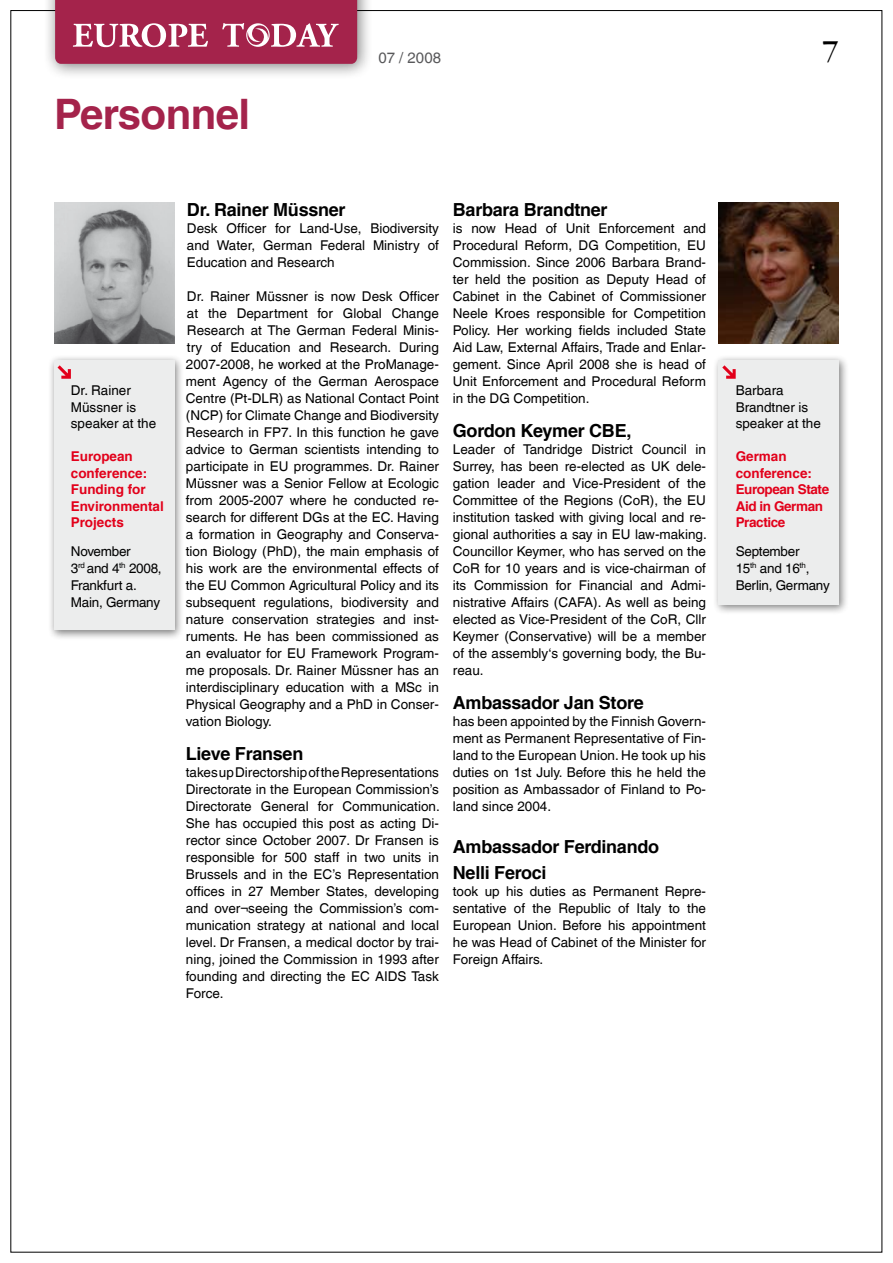
<style>
.page{position:relative;width:893px;height:1263px;background:#fff}
.page>*{position:absolute;margin:0;border:0;box-sizing:border-box;transform-origin:0 0}
.t1{font:700 42px "Helvetica LT Com";color:#a4234b}
.t2{font:31.5px "Garamond";color:#000}
.t3{font:700 18px/25.5px "Helvetica LT Com";letter-spacing:-.015em;color:#000}
.t4{font:15px "Helvetica LT Com";color:#58585a}
.t5{font:13.5px/17px "Helvetica LT Com";color:#000;text-align:justify}
.t6{font:13.5px/17px "Helvetica LT Com";letter-spacing:-.02em;color:#000}
.t7{font:700 13.5px/16.5px "Helvetica LT Com";color:#e2001a}
.t8{font:700 13.5px/16.5px "Helvetica LT Com";letter-spacing:-.03em;color:#e2001a}
</style>
<div class="page">
<div style="left:42px;top:0;width:347px;height:93px;background:#000;opacity:.5"></div>
<svg style="left:55px;top:0;width:302px;height:64px;background:#ae3d60"></svg>
<img style="left:54px;top:202px;width:120px;height:141px">
<img style="left:719px;top:202px;width:120px;height:141px">
<div style="left:48px;top:354px;width:145px;height:293px;background:#000;opacity:.5"></div>
<div style="left:54px;top:360px;width:120px;height:270px;background:#eceded"></div>
<svg style="left:58px;top:365px;width:13px;height:14px"></svg>
<div style="left:713px;top:354px;width:144px;height:268px;background:#000;opacity:.5"></div>
<div style="left:719px;top:360px;width:120px;height:244px;background:#eceded"></div>
<svg style="left:722px;top:365px;width:14px;height:14px"></svg>
<h1 class="t1" style="left:54px;top:88px;width:198px">Personnel</h1>
<p class="t4" style="left:378px;top:49px;width:64px">07 / 2008</p>
<h2 class="t2" style="left:822px;top:32px;width:18px">7</h2>
<p class="t5" style="left:71px;top:382px;width:87px;line-height:16.5px;text-align:left">Dr. Rainer<br>Müssner is speaker at the</p>
<p class="t7" style="left:71px;top:448px;width:94px">European conference:<br>Funding for<br>Environmental<br>Projects</p>
<p class="t6" style="left:71px;top:542px;width:92px">November<br>3<sup>rd</sup> and 4<sup>th</sup> 2008,<br>Frankfurt a.<br>Main, Germany</p>
<h3 class="t3" style="left:187px;top:197px;width:160px">Dr. Rainer Müssner</h3>
<p class="t5" style="left:187px;top:219px;width:254px">Desk Officer for Land-Use, Biodiversity and Water, German Federal Ministry of Education and Research</p>
<p class="t5" style="left:186px;top:287px;width:255px">Dr. Rainer Müssner is now Desk Officer at the Department for Global Change Research at The German Federal Minis&shy;try of Education and Research. During 2007-2008, he worked at the ProManage&shy;ment Agency of the German Aerospace Centre (Pt-DLR) as National Contact Point (NCP) for Climate Change and Biodiversity Research in FP7. In this function he gave advice to German scientists intending to participate in EU programmes. Dr. Rainer Müssner was a Senior Fellow at Ecologic from 2005-2007 where he conducted re&shy;search for different DGs at the EC. Having a formation in Geography and Conserva&shy;tion Biology (PhD), the main emphasis of his work are the environmental effects of the EU Common Agricultural Policy and its subsequent regulations, biodiversity and nature conservation strategies and inst&shy;ruments. He has been commissioned as an evaluator for EU Framework Program&shy;me proposals. Dr. Rainer Müssner has an interdisciplinary education with a MSc in Physical Geography and a PhD in Conser&shy;vation Biology.</p>
<h3 class="t3" style="left:186px;top:741px;width:119px">Lieve Fransen</h3>
<p class="t5" style="left:186px;top:764px;width:255px">takes up Directorship of the Representations Directorate in the European Commission’s Directorate General for Communication.<br>She has occupied this post as acting Di&shy;rector since October 2007. Dr Fransen is responsible for 500 staff in two units in Brussels and in the EC’s Representation offices in 27 Member States, developing and over¬seeing the Commission’s com&shy;munication strategy at national and local level. Dr Fransen, a medical doctor by trai&shy;ning, joined the Commission in 1993 after founding and directing the EC AIDS Task Force.</p>
<h3 class="t3" style="left:453px;top:197px;width:156px">Barbara Brandtner</h3>
<p class="t5" style="left:453px;top:219px;width:255px">is now Head of Unit Enforcement and Procedural Reform, DG Competition, EU Commission. Since 2006 Barbara Brand&shy;ter held the position as Deputy Head of Cabinet in the Cabinet of Commissioner Neele Kroes responsible for Competition Policy. Her working fields included State Aid Law, External Affairs, Trade and Enlar&shy;gement. Since April 2008 she is head of Unit Enforcement and Procedural Reform in the DG Competition.</p>
<h3 class="t3" style="left:453px;top:418px;width:150px">Gordon Keymer CBE</h3>
<h3 class="t3" style="left:626px;top:418px;width:7px">,</h3>
<p class="t5" style="left:453px;top:440px;width:255px">Leader of Tandridge District Council in Surrey, has been re-elected as UK dele&shy;gation leader and Vice-President of the Committee of the Regions (CoR), the EU institution tasked with giving local and re&shy;gional authorities a say in EU law-making.<br>Councillor Keymer, who has served on the CoR for 10 years and is vice-chairman of its Commission for Financial and Admi&shy;nistrative Affairs (CAFA). As well as being elected as Vice-President of the CoR, Cllr Keymer (Conservative) will be a member of the assembly‘s governing body, the Bu&shy;reau.</p>
<h3 class="t3" style="left:453px;top:690px;width:192px">Ambassador Jan Store</h3>
<p class="t5" style="left:453px;top:713px;width:255px">has been appointed by the Finnish Govern&shy;ment as Permanent Representative of Fin&shy;land to the European Union. He took up his duties on 1st July. Before this he held the position as Ambassador of Finland to Po&shy;land since 2004.</p>
<h3 class="t3" style="left:453px;top:834px;width:208px">Ambassador Ferdinando<br>Nelli Feroci</h3>
<p class="t5" style="left:453px;top:883px;width:255px">took up his duties as Permanent Repre&shy;sentative of the Republic of Italy to the European Union. Before his appointment he was Head of Cabinet of the Minister for Foreign Affairs.</p>
<p class="t5" style="left:736px;top:382px;width:87px;line-height:16.5px;text-align:left">Barbara<br>Brandtner is speaker at the</p>
<p class="t8" style="left:736px;top:448px;width:95px">German conference:<br>European State<br>Aid in German<br>Practice</p>
<p class="t6" style="left:736px;top:542px;width:96px">September<br>15<sup>th</sup> and 16<sup>th</sup>,<br>Berlin, Germany</p>
</div>
